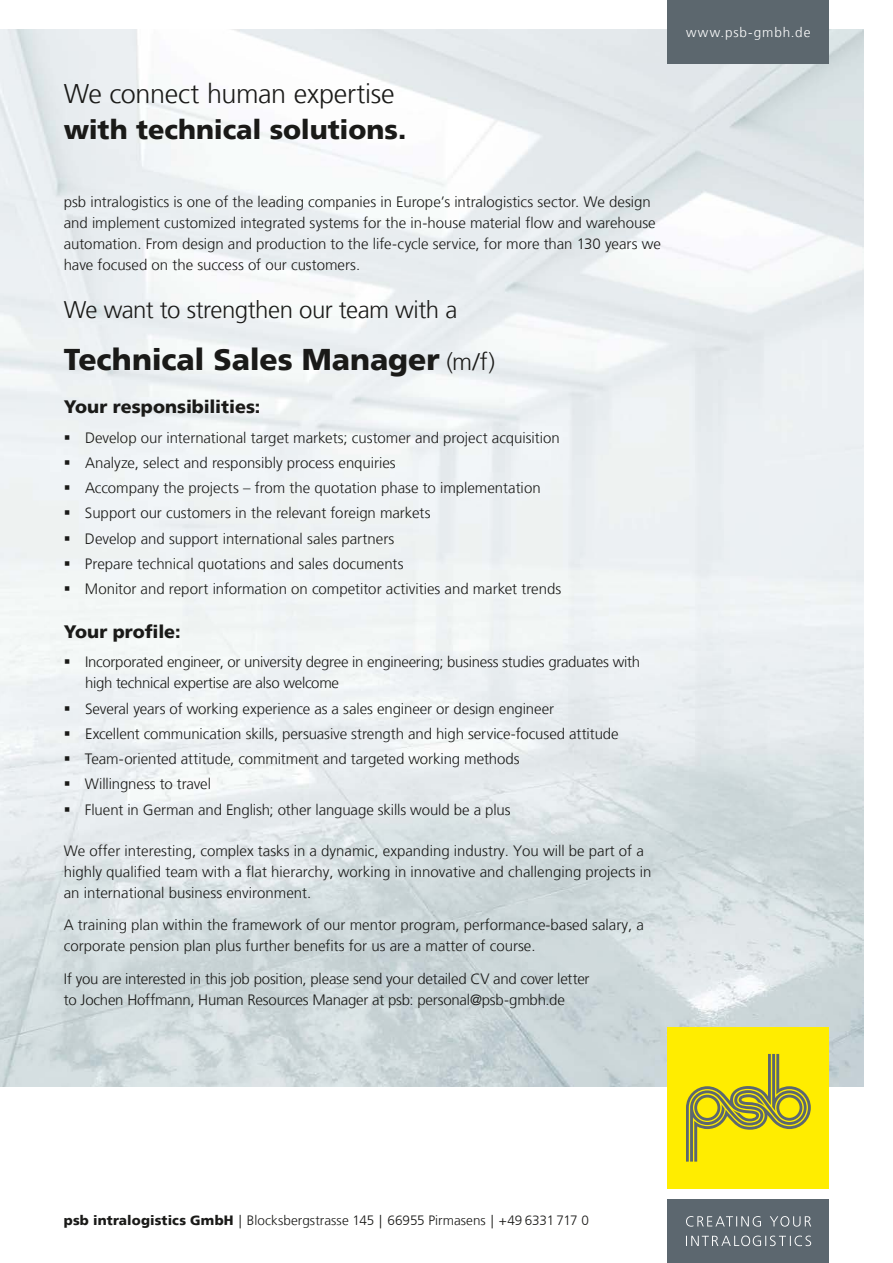
<style>
.page{position:relative;width:893px;height:1263px;background:#fff}
.page>*{position:absolute;margin:0;border:0;box-sizing:border-box;transform-origin:0 0}
.t1{font:900 30px "Frutiger";letter-spacing:-.005em;color:#1a1a18}
.t2{font:300 27px "Frutiger";letter-spacing:-.01em;color:#1a1a18}
.t3{font:900 27px "Frutiger";letter-spacing:-.005em;color:#1a1a18}
.t4{font:300 24px "Frutiger";letter-spacing:-.02em;color:#1a1a18}
.t5{font:900 18px "Frutiger";color:#1a1a18}
.t6{font:300 15px/25.2px "Frutiger";letter-spacing:-.005em;color:#1a1a18}
.t7{font:300 13.5px "Frutiger";letter-spacing:.005em;color:#1a1a18}
.t8{font:300 13.5px "Frutiger";letter-spacing:.06em;color:#fff}
.s1{font-weight:300;font-size:24px}
.s2{font-weight:900}
</style>
<div class="page">
<img style="left:0;top:30px;width:863px;height:1056px">
<div style="left:668px;top:0;width:161px;height:64px;background:#5c676e"></div>
<div style="left:668px;top:1027px;width:161px;height:161px;background:#ffed00"></div>
<svg style="left:686px;top:1054px;width:125px;height:107px"></svg>
<div style="left:668px;top:1199px;width:161px;height:64px;background:#5c676f"></div>
<svg style="left:686px;top:1235px;width:125px;height:11px"></svg>
<svg style="left:686px;top:1216px;width:125px;height:11px"></svg>
<svg style="left:65px;top:435px;width:4px;height:4px"></svg>
<svg style="left:65px;top:460px;width:4px;height:5px"></svg>
<svg style="left:65px;top:485px;width:4px;height:5px"></svg>
<svg style="left:65px;top:511px;width:4px;height:4px"></svg>
<svg style="left:65px;top:536px;width:4px;height:4px"></svg>
<svg style="left:65px;top:561px;width:4px;height:5px"></svg>
<svg style="left:65px;top:586px;width:4px;height:5px"></svg>
<svg style="left:65px;top:659px;width:4px;height:5px"></svg>
<svg style="left:65px;top:706px;width:4px;height:4px"></svg>
<svg style="left:65px;top:731px;width:4px;height:4px"></svg>
<svg style="left:65px;top:756px;width:4px;height:5px"></svg>
<svg style="left:65px;top:781px;width:4px;height:5px"></svg>
<svg style="left:65px;top:807px;width:4px;height:4px"></svg>
<h2 class="t2" style="left:64px;top:79px;width:332px">We connect human expertise</h2>
<h2 class="t3" style="left:64px;top:113px;width:344px">with technical solutions.</h2>
<p class="t6" style="left:64px;top:191px;width:599px;line-height:21px">psb intralogistics is one of the leading companies in Europe’s intralogistics sector. We design and implement customized integrated systems for the in-house material flow and warehouse automation. From design and production to the life-cycle service, for more than 130 years we have focused on the success of our customers.</p>
<h3 class="t4" style="left:64px;top:296px;width:395px">We want to strengthen our team with a</h3>
<h1 class="t1" style="left:64px;top:341px;width:433px">Technical Sales Manager <span class="s1">(m/f)</span></h1>
<p class="t5" style="left:64px;top:396px;width:198px">Your responsibilities:</p>
<p class="t6" style="left:85px;top:425px;width:478px">Develop our international target markets; customer and project acquisition Analyze, select and responsibly process enquiries<br>Accompany the projects – from the quotation phase to implementation Support our customers in the relevant foreign markets<br>Develop and support international sales partners<br>Prepare technical quotations and sales documents<br>Monitor and report information on competitor activities and market trends</p>
<p class="t5" style="left:64px;top:620px;width:118px">Your profile:</p>
<p class="t6" style="left:85px;top:652px;width:557px;line-height:21px">Incorporated engineer, or university degree in engineering; business studies graduates with high technical expertise are also welcome</p>
<p class="t6" style="left:85px;top:696px;width:535px">Several years of working experience as a sales engineer or design engineer<br>Excellent communication skills, persuasive strength and high service-focused attitude Team-oriented attitude, commitment and targeted working methods<br>Willingness to travel<br>Fluent in German and English; other language skills would be a plus</p>
<p class="t6" style="left:64px;top:840px;width:589px;line-height:21px">We offer interesting, complex tasks in a dynamic, expanding industry. You will be part of a highly qualified team with a flat hierarchy, working in innovative and challenging projects in an international business environment.</p>
<p class="t6" style="left:64px;top:915px;width:582px;line-height:21px">A training plan within the framework of our mentor program, performance-based salary, a corporate pension plan plus further benefits for us are a matter of course.</p>
<p class="t6" style="left:64px;top:968px;width:527px;line-height:21px">If you are interested in this job position, please send your detailed CV and cover letter to Jochen Hoffmann, Human Resources Manager at psb: personal@psb-gmbh.de</p>
<p class="t8" style="left:686px;top:24px;width:126px">www.psb-gmbh.de</p>
<p class="t7" style="left:64px;top:1212px;width:527px"><span class="s2">psb intralogistics GmbH</span> | Blocksbergstrasse 145 | 66955 Pirmasens | +49 6331 717 0</p>
</div>
